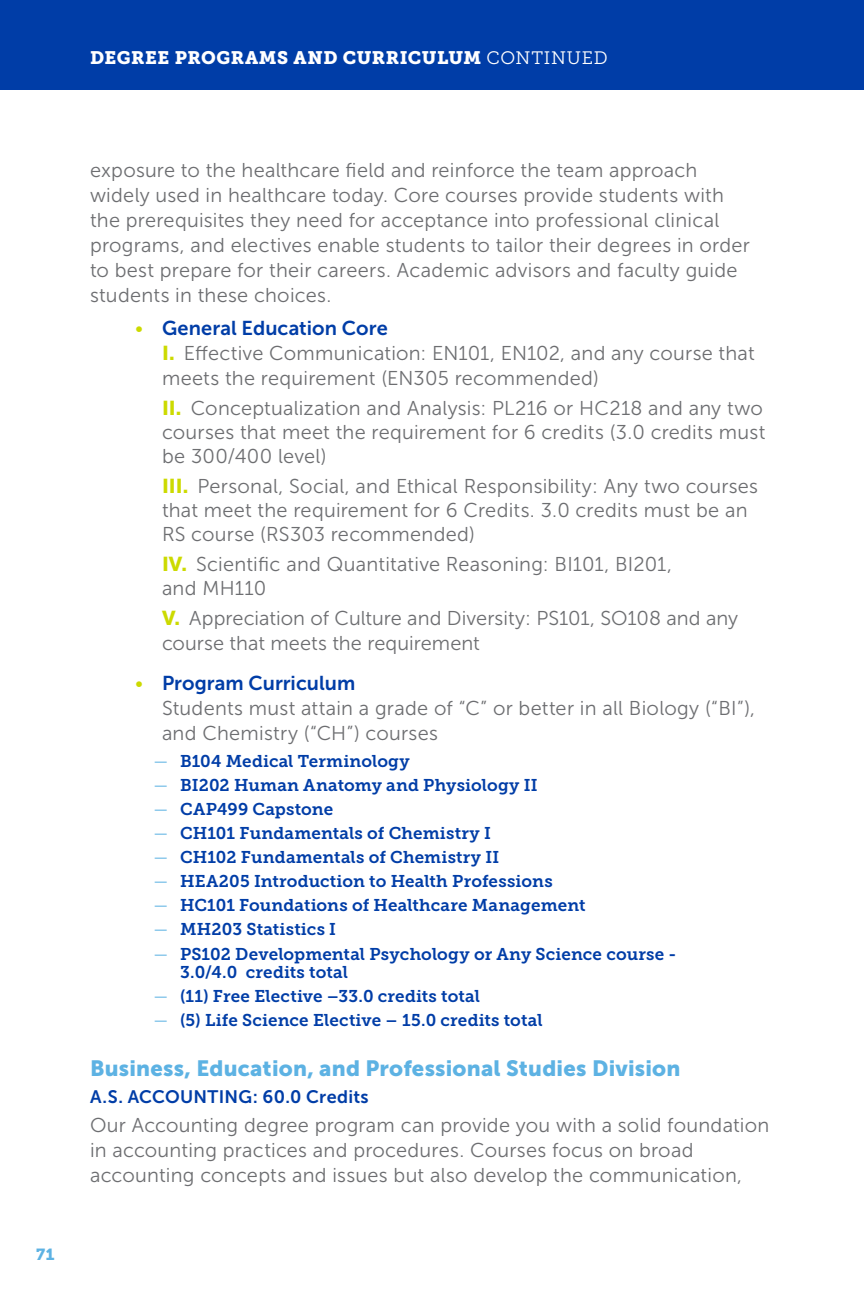
<style>
.page{position:relative;width:864px;height:1296px;background:#fff}
.page>*{position:absolute;margin:0;border:0;box-sizing:border-box;transform-origin:0 0}
.Subhead{font:22px "Museo Sans 900";letter-spacing:.01em;color:#5db2e3}
.Body_Copy{font:20px/25px "Museo Sans 300";letter-spacing:.01em;color:#6d6e71}
.t1{font:20px "Museo Sans 700";color:#003da7}
.t2{font:18px "Museo Slab 900";letter-spacing:.03em;color:#fff}
.Sub-Subhead{font:18px "Museo Sans 700";letter-spacing:.015em;color:#003da7}
.t3{font:17px/18px "Museo Slab 700";letter-spacing:.01em;color:#003da7}
.t4{font:16px "Museo Slab 900";color:#5db2e3}
.s1{font-family:"Museo Slab 300"}
.s2{font-family:"Museo Sans 300";color:#ccda00}
.s3{font-family:"Museo Sans 900";color:#ccda00}
.s4{font-family:"Museo Sans 300";color:#5db2e3}
</style>
<div class="page">
<div style="left:0;top:0;width:864px;height:90px;background:#003da7"></div>
<p class="t2" style="left:90px;top:47px;width:519px">DEGREE PROGRAMS AND CURRICULUM <span class="s1">CONTINUED</span></p>
<p class="t4" style="left:36px;top:1245px;width:20px">71</p>
<p class="Body_Copy" style="left:90px;top:158px;width:662px">exposure to the healthcare field and reinforce the team approach widely used in healthcare today. Core courses provide students with the prerequisites they need for acceptance into professional clinical programs, and electives enable students to tailor their degrees in order to best prepare for their careers. Academic advisors and faculty guide students in these choices.</p>
<p class="t1" style="left:135px;top:317px;width:254px"><span class="s2">•</span> General Education Core</p>
<p class="Body_Copy" style="left:162px;top:341px;width:594px"><span class="s3">I.</span> Effective Communication: EN101, EN102, and any course that meets the requirement (EN305 recommended)</p>
<p class="Body_Copy" style="left:162px;top:396px;width:605px;line-height:24px"><span class="s3">II.</span> Conceptualization and Analysis: PL216 or HC218 and any two courses that meet the requirement for 6 credits (3.0 credits must be 300/400 level)</p>
<p class="Body_Copy" style="left:162px;top:475px;width:598px;line-height:24px"><span class="s3">III.</span> Personal, Social, and Ethical Responsibility: Any two courses that meet the requirement for 6 Credits. 3.0 credits must be an<br>RS course (RS303 recommended)</p>
<p class="Body_Copy" style="left:162px;top:553px;width:511px;line-height:24px"><span class="s3">IV.</span> Scientific and Quantitative Reasoning: BI101, BI201, and MH110</p>
<p class="Body_Copy" style="left:162px;top:606px;width:578px"><span class="s3">V.</span> Appreciation of Culture and Diversity: PS101, SO108 and any course that meets the requirement</p>
<p class="t1" style="left:135px;top:672px;width:222px"><span class="s2">•</span> Program Curriculum</p>
<p class="Body_Copy" style="left:162px;top:695px;width:595px">Students must attain a grade of “C” or better in all Biology (“BI”), and Chemistry (“CH”) courses</p>
<p class="t3" style="left:153px;top:752px;width:258px"><span class="s4">—</span> B104 Medical Terminology</p>
<p class="t3" style="left:153px;top:776px;width:386px"><span class="s4">—</span> BI202 Human Anatomy and Physiology II</p>
<p class="t3" style="left:153px;top:800px;width:182px"><span class="s4">—</span> CAP499 Capstone</p>
<p class="t3" style="left:153px;top:824px;width:339px"><span class="s4">—</span> CH101 Fundamentals of Chemistry I</p>
<p class="t3" style="left:153px;top:848px;width:348px"><span class="s4">—</span> CH102 Fundamentals of Chemistry II</p>
<p class="t3" style="left:153px;top:872px;width:401px"><span class="s4">—</span> HEA205 Introduction to Health Professions</p>
<p class="t3" style="left:153px;top:897px;width:434px"><span class="s4">—</span> HC101 Foundations of Healthcare Management</p>
<p class="t3" style="left:153px;top:921px;width:185px"><span class="s4">—</span> MH203 Statistics I</p>
<p class="t3" style="left:180px;top:945px;width:498px;text-indent:-27px"><span class="s4">—</span> PS102 Developmental Psychology or Any Science course -<br>3.0/4.0 credits total</p>
<p class="t3" style="left:153px;top:987px;width:328px"><span class="s4">—</span> (11) Free Elective –33.0 credits total</p>
<p class="t3" style="left:153px;top:1011px;width:391px"><span class="s4">—</span> (5) Life Science Elective – 15.0 credits total</p>
<p class="Subhead" style="left:90px;top:1056px;width:592px">Business, Education, and Professional Studies Division</p>
<p class="Sub-Subhead" style="left:90px;top:1086px;width:280px">A.S. ACCOUNTING: 60.0 Credits</p>
<p class="Body_Copy" style="left:90px;top:1113px;width:681px">Our Accounting degree program can provide you with a solid foundation in accounting practices and procedures. Courses focus on broad accounting concepts and issues but also develop the communication,</p>
</div>
